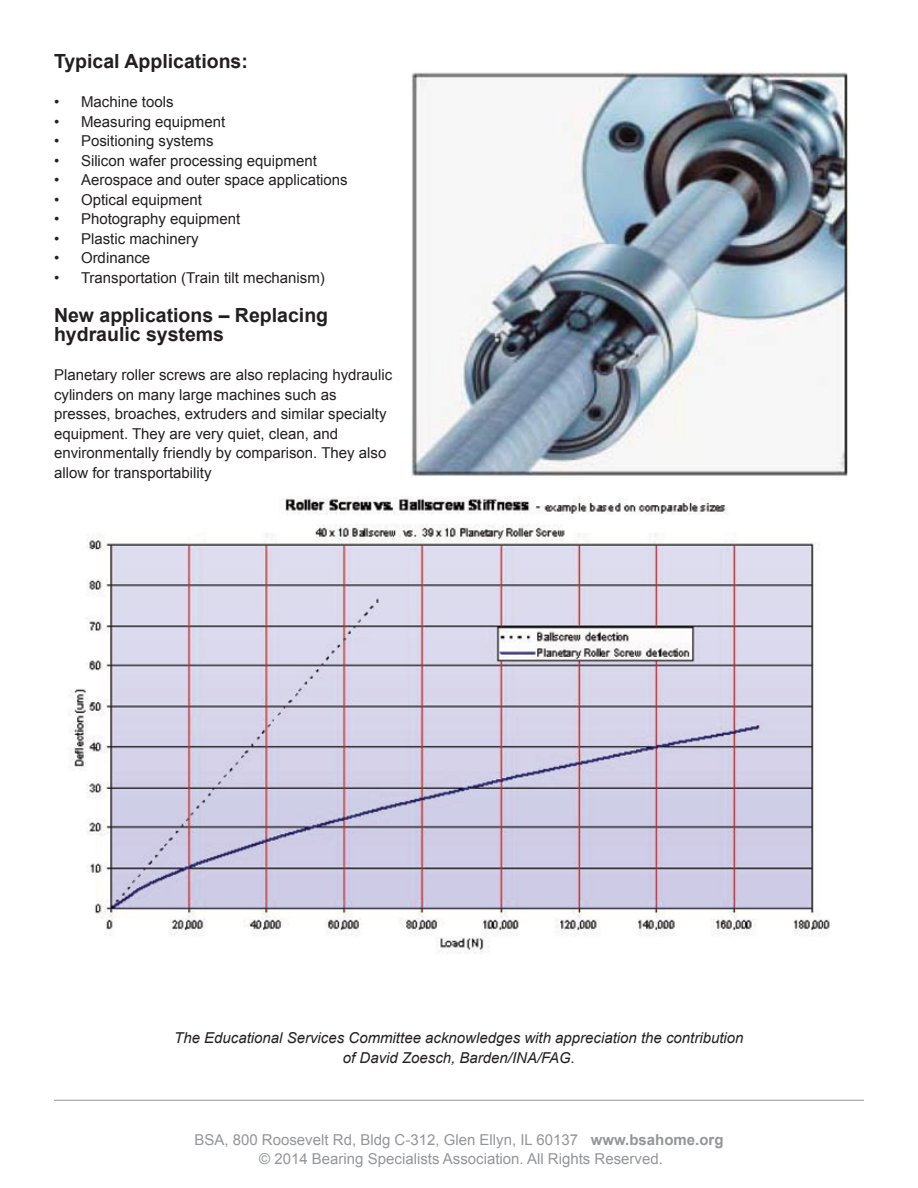
<style>
.page{position:relative;width:918px;height:1188px;background:#fff}
.page>*{position:absolute;margin:0;border:0;box-sizing:border-box;transform-origin:0 0}
.t1{font:700 19.5px/19.5px "Arial";color:#231f20}
.t2{font:15px/19.5px "Arial";color:#231f20}
.t3{font:15px/19.5px "Arial";color:#939598;text-align:center}
.t4{font:italic 15px "Arial";color:#231f20}
.s1{font-weight:700}
</style>
<div class="page">
<hr style="left:54px;top:1100px;width:810px;height:1px;background:#939598">
<img style="left:411px;top:71px;width:437px;height:405px">
<img style="left:68px;top:496px;width:762px;height:458px">
<p class="t1" style="left:54px;top:52px;width:195px">Typical Applications:</p>
<p class="t2" style="left:54px;top:92px;width:121px">• Machine tools</p>
<p class="t2" style="left:54px;top:112px;width:173px">• Measuring equipment</p>
<p class="t2" style="left:54px;top:131px;width:161px">• Positioning systems</p>
<p class="t2" style="left:54px;top:151px;width:264px">• Silicon wafer processing equipment</p>
<p class="t2" style="left:54px;top:170px;width:295px">• Aerospace and outer space applications</p>
<p class="t2" style="left:54px;top:190px;width:149px">• Optical equipment</p>
<p class="t2" style="left:54px;top:209px;width:188px">• Photography equipment</p>
<p class="t2" style="left:54px;top:229px;width:146px">• Plastic machinery</p>
<p class="t2" style="left:54px;top:248px;width:98px">• Ordinance</p>
<p class="t2" style="left:54px;top:268px;width:272px">• Transportation (Train tilt mechanism)</p>
<p class="t1" style="left:54px;top:306px;width:276px">New applications – Replacing hydraulic systems</p>
<p class="t2" style="left:54px;top:365px;width:340px">Planetary roller screws are also replacing hydraulic cylinders on many large machines such as presses, broaches, extruders and similar specialty equipment. They are very quiet, clean, and environmentally friendly by comparison. They also allow for transportability</p>
<p class="t4" style="left:174px;top:1028px;width:571px">The Educational Services Committee acknowledges with appreciation the contribution</p>
<p class="t4" style="left:343px;top:1048px;width:234px">of David Zoesch, Barden/INA/FAG.</p>
<p class="t3" style="left:194px;top:1130px;width:531px">BSA, 800 Roosevelt Rd, Bldg C-312, Glen Ellyn, IL 60137 <span class="s1">www.bsahome.org </span>© 2014 Bearing Specialists Association. All Rights Reserved.</p>
</div>
